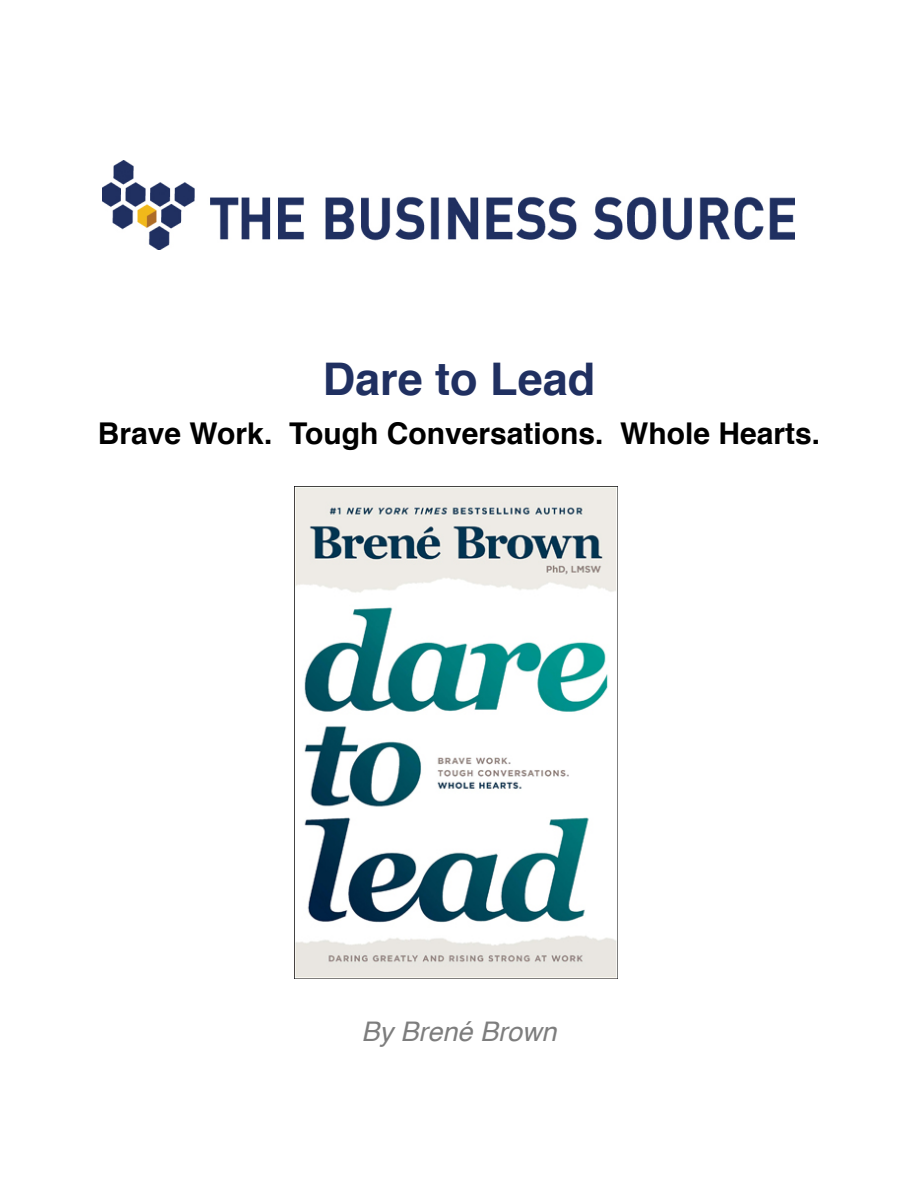
<style>
.page{position:relative;width:918px;height:1188px;background:#fff}
.page>*{position:absolute;margin:0;border:0;box-sizing:border-box;transform-origin:0 0}
.t1{font:700 45px "Helvetica";color:#203061}
.t2{font:700 30px "Helvetica";color:#000}
.t3{font:italic 27px "Helvetica";color:#7d7d7d}
</style>
<div class="page">
<img style="left:102px;top:160px;width:693px;height:89px">
<img style="left:294px;top:486px;width:324px;height:492px">
<h1 class="t1" style="left:323px;top:342px;width:274px">Dare to Lead</h1>
<p class="t2" style="left:98px;top:409px;width:724px">Brave Work. Tough Conversations. Whole Hearts.</p>
<p class="t3" style="left:361px;top:1010px;width:197px">By Brené Brown</p>
</div>
